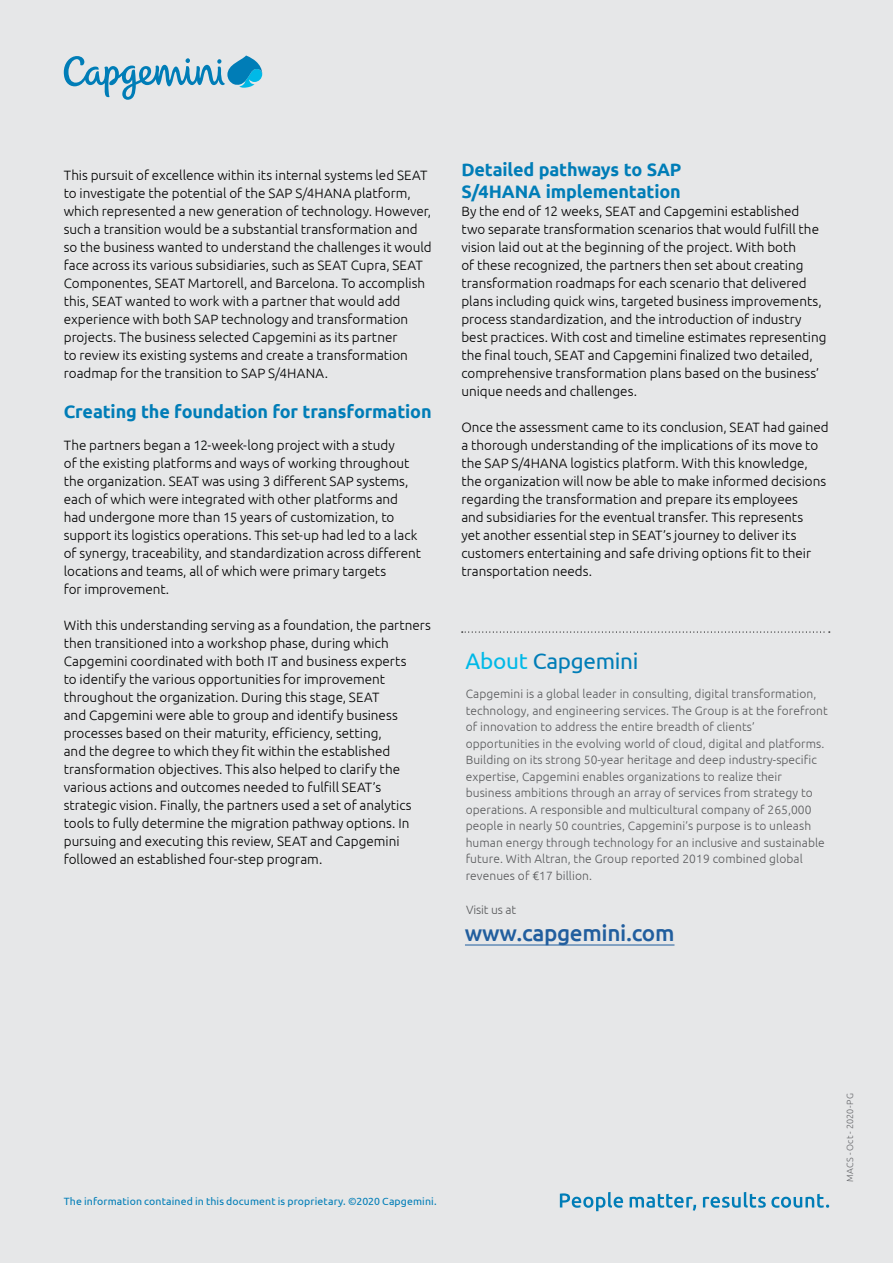
<style>
.page{position:relative;width:893px;height:1263px;background:#e6e7e8}
.page>*{position:absolute;margin:0;border:0;box-sizing:border-box;transform-origin:0 0}
.t1{font:500 22.5px "Ubuntu";letter-spacing:-.015em;color:#215e9e}
.t2{font:22.5px "Ubuntu";letter-spacing:-.015em;color:#007db7}
.t3{font:700 18px/22.5px "Ubuntu";letter-spacing:-.01em;color:#007db7}
.t4{font:300 13.5px/18px "Ubuntu";color:#000}
.t5{font:300 12px/16.5px "Ubuntu";letter-spacing:.005em;color:#58595b}
.t6{font:10.5px "Ubuntu";letter-spacing:.01em;color:#007db7}
.t7{font:300 9px "Ubuntu";letter-spacing:.03em;color:#656669}
.s1{color:#00b9e7}
</style>
<div class="page">
<svg style="left:560px;top:1192px;width:63px;height:19px"></svg>
<svg style="left:630px;top:1194px;width:66px;height:17px"></svg>
<svg style="left:703px;top:1192px;width:126px;height:16px"></svg>
<hr style="left:465px;top:945px;width:209px;height:1px;background:#215e9e">
<svg style="left:462px;top:631px;width:368px;height:2px"></svg>
<svg style="left:64px;top:56px;width:198px;height:44px"></svg>
<p class="t4" style="left:64px;top:166px;width:369px">This pursuit of excellence within its internal systems led SEAT to investigate the potential of the SAP S/4HANA platform, which represented a new generation of technology. However, such a transition would be a substantial transformation and so the business wanted to understand the challenges it would face across its various subsidiaries, such as SEAT Cupra, SEAT Componentes, SEAT Martorell, and Barcelona. To accomplish this, SEAT wanted to work with a partner that would add experience with both SAP technology and transformation projects. The business selected Capgemini as its partner<br>to review its existing systems and create a transformation roadmap for the transition to SAP S/4HANA.</p>
<h2 class="t3" style="left:64px;top:400px;width:369px">Creating the foundation for transformation</h2>
<p class="t4" style="left:64px;top:436px;width:359px">The partners began a 12-week-long project with a study<br>of the existing platforms and ways of working throughout the organization. SEAT was using 3 different SAP systems, each of which were integrated with other platforms and had undergone more than 15 years of customization, to support its logistics operations. This set-up had led to a lack of synergy, traceability, and standardization across different locations and teams, all of which were primary targets<br>for improvement.</p>
<p class="t4" style="left:64px;top:616px;width:369px">With this understanding serving as a foundation, the partners then transitioned into a workshop phase, during which Capgemini coordinated with both IT and business experts<br>to identify the various opportunities for improvement throughout the organization. During this stage, SEAT<br>and Capgemini were able to group and identify business processes based on their maturity, efficiency, setting,<br>and the degree to which they fit within the established transformation objectives. This also helped to clarify the various actions and outcomes needed to fulfill SEAT’s strategic vision. Finally, the partners used a set of analytics tools to fully determine the migration pathway options. In pursuing and executing this review, SEAT and Capgemini followed an established four-step program.</p>
<h2 class="t3" style="left:461px;top:158px;width:222px">Detailed pathways to SAP<br>S/4HANA implementation</h2>
<p class="t4" style="left:461px;top:202px;width:367px">By the end of 12 weeks, SEAT and Capgemini established two separate transformation scenarios that would fulfill the vision laid out at the beginning of the project. With both<br>of these recognized, the partners then set about creating transformation roadmaps for each scenario that delivered plans including quick wins, targeted business improvements, process standardization, and the introduction of industry best practices. With cost and timeline estimates representing the final touch, SEAT and Capgemini finalized two detailed, comprehensive transformation plans based on the business’ unique needs and challenges.</p>
<p class="t4" style="left:461px;top:418px;width:369px">Once the assessment came to its conclusion, SEAT had gained a thorough understanding of the implications of its move to the SAP S/4HANA logistics platform. With this knowledge, the organization will now be able to make informed decisions regarding the transformation and prepare its employees<br>and subsidiaries for the eventual transfer. This represents<br>yet another essential step in SEAT’s journey to deliver its customers entertaining and safe driving options fit to their transportation needs.</p>
<h1 class="t2" style="left:466px;top:647px;width:174px"><span class="s1">About</span> Capgemini</h1>
<p class="t5" style="left:466px;top:685px;width:364px">Capgemini is a global leader in consulting, digital transformation, technology, and engineering services. The Group is at the forefront of innovation to address the entire breadth of clients’ opportunities in the evolving world of cloud, digital and platforms.<br>Building on its strong 50-year heritage and deep industry-specific expertise, Capgemini enables organizations to realize their business ambitions through an array of services from strategy to operations. A responsible and multicultural company of 265,000 people in nearly 50 countries, Capgemini’s purpose is to unleash human energy through technology for an inclusive and sustainable future. With Altran, the Group reported 2019 combined global revenues of €17 billion.</p>
<p class="t5" style="left:466px;top:901px;width:51px">Visit us at</p>
<h1 class="t1" style="left:465px;top:919px;width:211px">www.capgemini.com</h1>
<p class="t6" style="left:64px;top:1195px;width:374px">The information contained in this document is proprietary. ©2020 Capgemini.</p>
<p class="t7" style="left:845px;top:1182px;width:90px;rotate:-90deg">MACS - Oct - 2020-PG</p>
</div>
